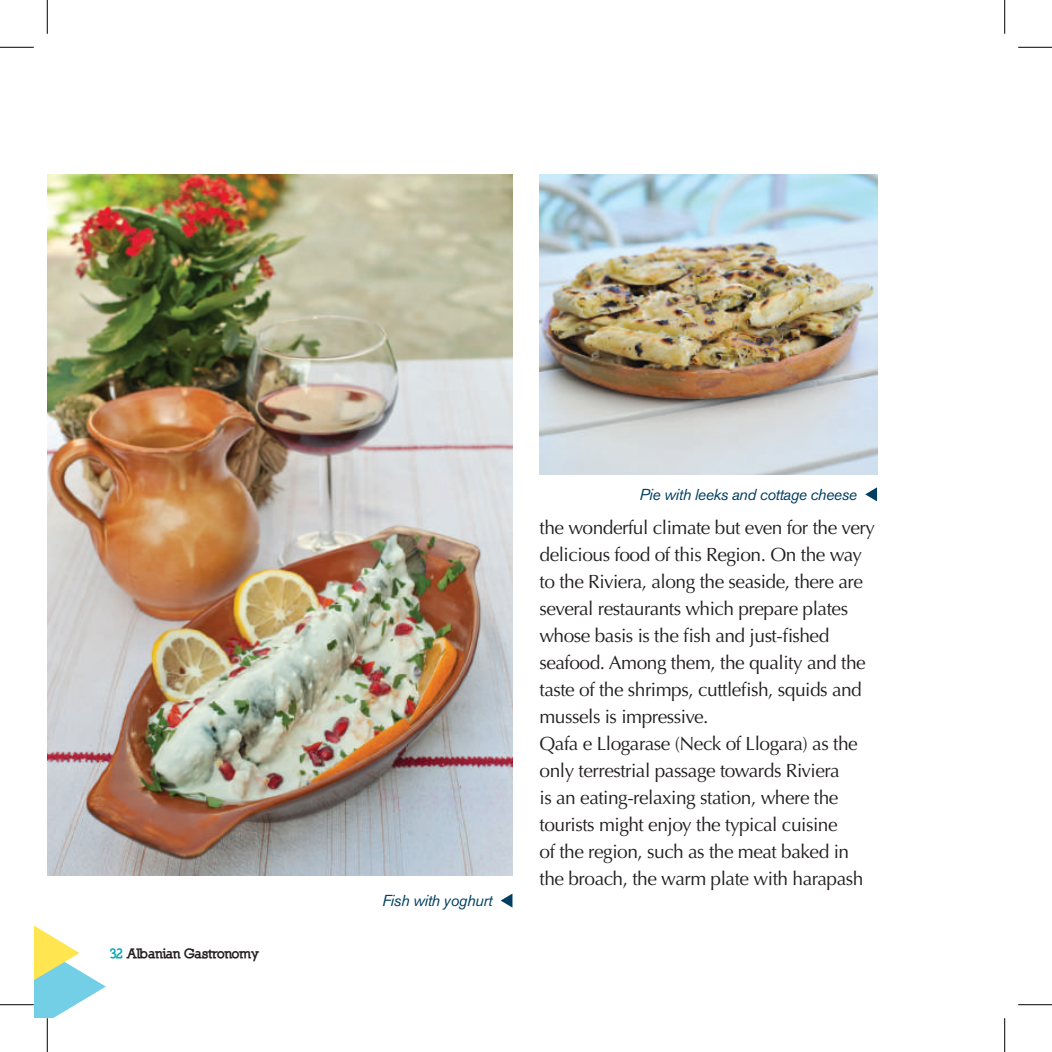
<style>
.page{position:relative;width:1052px;height:1052px;background:#fff}
.page>*{position:absolute;margin:0;border:0;box-sizing:border-box;transform-origin:0 0}
.t1{font:19.12px/27px "Optima LT Std";letter-spacing:-.025em;color:#231f20}
.t2{font:italic 15.75px "Akzidenz Grotesk Std";letter-spacing:-.025em;color:#003f61}
.t3{font:900 13.5px "Nilland";letter-spacing:-.025em;color:#231f20}
.s1{color:#00a8b9}
</style>
<div class="page">
<svg style="left:34px;top:925px;width:72px;height:92px"></svg>
<img style="left:47px;top:175px;width:465px;height:700px">
<img style="left:539px;top:175px;width:337px;height:300px">
<svg style="left:500px;top:894px;width:12px;height:13px"></svg>
<svg style="left:865px;top:488px;width:11px;height:13px"></svg>
<hr style="left:0;top:47px;width:34px;height:1px;background:#000">
<hr style="left:1017px;top:47px;width:34px;height:1px;background:#000">
<hr style="left:0;top:1004px;width:34px;height:1px;background:#000">
<hr style="left:1017px;top:1004px;width:34px;height:1px;background:#000">
<hr style="left:47px;top:0;width:1px;height:34px;background:#000">
<hr style="left:47px;top:1017px;width:1px;height:34px;background:#000">
<hr style="left:1004px;top:0;width:1px;height:34px;background:#000">
<hr style="left:1004px;top:1017px;width:1px;height:34px;background:#000">
<p class="t3" style="left:109px;top:945px;width:152px"><span class="s1">32</span> Albanian Gastronomy</p>
<p class="t2" style="left:382px;top:890px;width:112px">Fish with yoghurt</p>
<p class="t2" style="left:639px;top:484px;width:219px">Pie with leeks and cottage cheese</p>
<p class="t1" style="left:539px;top:514px;width:337px">the wonderful climate but even for the very delicious food of this Region. On the way to the Riviera, along the seaside, there are several restaurants which prepare plates whose basis is the fish and just-fished seafood. Among them, the quality and the taste of the shrimps, cuttlefish, squids and mussels is impressive.<br>Qafa e Llogarase (Neck of Llogara) as the only terrestrial passage towards Riviera<br>is an eating-relaxing station, where the tourists might enjoy the typical cuisine<br>of the region, such as the meat baked in the broach, the warm plate with harapash</p>
</div>
